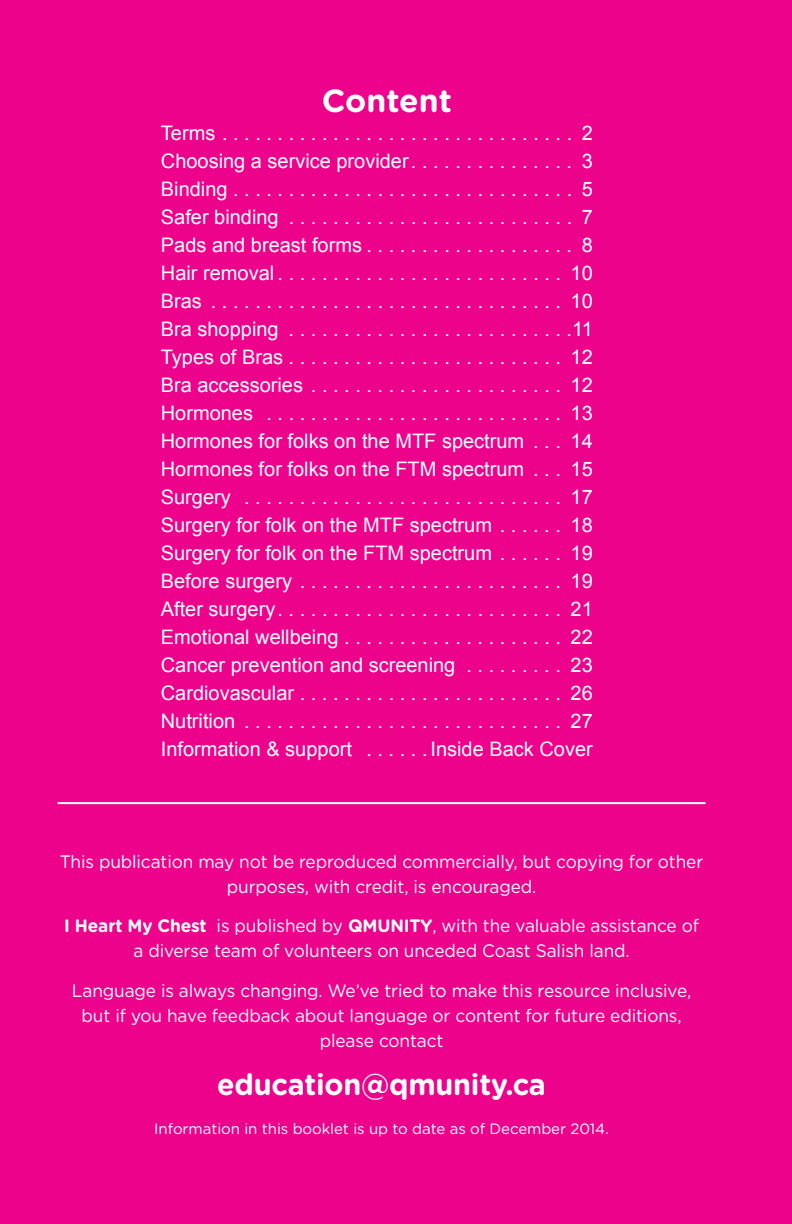
<style>
.page{position:relative;width:792px;height:1224px;background:#ed028c}
.page>*{position:absolute;margin:0;border:0;box-sizing:border-box;transform-origin:0 0}
.t1{font:700 32px "Gotham Rounded";color:#fff}
.t2{font:700 30px "Gotham Rounded";letter-spacing:-.01em;color:#fff;scale:.96 1}
.t3{font:20px/28px "Arial";color:#fff;text-align:justify}
.t4{font:18px/25px "Gotham Rounded";letter-spacing:-.01em;color:#fff;text-align:center;scale:.96 1}
.t5{font:15px "Gotham Rounded";letter-spacing:-.005em;color:#fff}
.s1{font-weight:700}
</style>
<div class="page">
<hr style="left:58px;top:802px;width:648px;height:2px;background:#fff">
<h1 class="t1" style="left:322px;top:77px;width:132px">Content</h1>
<p class="t3" style="left:161px;top:119px;width:434px">Terms . . . . . . . . . . . . . . . . . . . . . . . . . . . . . . . . 2<br>Choosing a service provider . . . . . . . . . . . . . . . 3<br>Binding............................... 5<br>Safer binding . . . . . . . . . . . . . . . . . . . . . . . . . . 7<br>Pads and breast forms . . . . . . . . . . . . . . . . . . . 8<br>Hair removal . . . . . . . . . . . . . . . . . . . . . . . . . . 10<br>Bras . . . . . . . . . . . . . . . . . . . . . . . . . . . . . . . . 10<br>Bra shopping . . . . . . . . . . . . . . . . . . . . . . . . . 11<br>Types of Bras . . . . . . . . . . . . . . . . . . . . . . . . 12<br>Bra accessories . . . . . . . . . . . . . . . . . . . . . . . 12<br>Hormones . . . . . . . . . . . . . . . . . . . . . . . . . . . 13<br>Hormones for folks on the MTF spectrum . . . 14<br>Hormones for folks on the FTM spectrum . . . 15<br>Surgery . . . . . . . . . . . . . . . . . . . . . . . . . . . . . 17<br>Surgery for folk on the MTF spectrum . . . . . . 18<br>Surgery for folk on the FTM spectrum . . . . . . 19<br>Before surgery . . . . . . . . . . . . . . . . . . . . . . . . 19<br>After surgery . . . . . . . . . . . . . . . . . . . . . . . . . . 21<br>Emotional wellbeing.................... 22<br>Cancer prevention and screening . . . . . . . . . 23<br>Cardiovascular . . . . . . . . . . . . . . . . . . . . . . . . 26<br>Nutrition . . . . . . . . . . . . . . . . . . . . . . . . . . . . . 27<br>Information &amp; support . . . . . Inside Back Cover</p>
<p class="t4" style="left:60px;top:848px;width:672px">This publication may not be reproduced commercially, but copying for other purposes, with credit, is encouraged.</p>
<p class="t4" style="left:64px;top:913px;width:663px"><span class="s1">I Heart My Chest</span> is published by <span class="s1">QMUNITY</span>, with the valuable assistance of a diverse team of volunteers on unceded Coast Salish land.</p>
<p class="t4" style="left:72px;top:977px;width:647px">Language is always changing. We’ve tried to make this resource inclusive, but if you have feedback about language or content for future editions, please contact</p>
<h2 class="t2" style="left:217px;top:1063px;width:344px">education@qmunity.ca</h2>
<p class="t5" style="left:154px;top:1119px;width:456px">Information in this booklet is up to date as of December 2014.</p>
</div>
